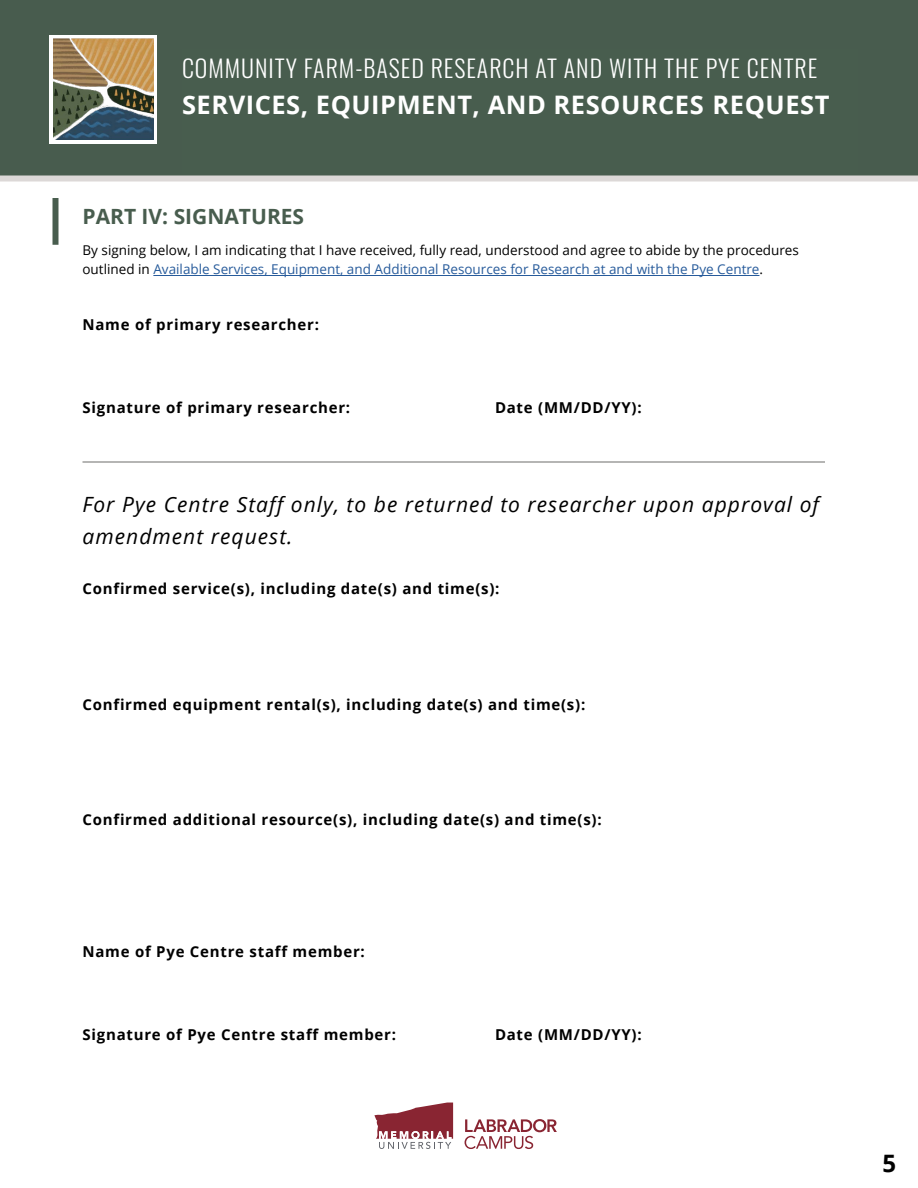
<style>
.page{position:relative;width:918px;height:1188px;background:#fff}
.page>*{position:absolute;margin:0;border:0;box-sizing:border-box;transform-origin:0 0}
.t1{font:700 25.5px "Open Sans";letter-spacing:.02em;color:#fff}
.t2{font:300 24px "Oswald";letter-spacing:.04em;color:#fff}
.t3{font:700 24px "Open Sans";color:#000}
.t4{font:italic 21px/33px "Open Sans";letter-spacing:.05em;color:#000}
.t5{font:700 21px "Open Sans";color:#485d4e}
.t6{font:700 15px "Open Sans";letter-spacing:.05em;color:#000}
.t7{font:13.5px/19.5px "Open Sans";color:#000}
.s1{color:#275b9b}
</style>
<div class="page">
<div style="left:0;top:0;width:918px;height:176px;background:#485c4e"></div>
<div style="left:50px;top:35px;width:108px;height:109px;background:#fff"></div>
<img style="left:53px;top:39px;width:101px;height:101px">
<div style="left:0;top:176px;width:918px;height:6px;background:#dcd8d7"></div>
<div style="left:52px;top:198px;width:6px;height:47px;background:#485d4e"></div>
<hr style="left:82px;top:461px;width:743px;height:2px;background:#9d9d9c">
<hr style="left:153px;top:275px;width:606px;height:1px;background:#275b9b">
<svg style="left:374px;top:1103px;width:79px;height:46px"></svg>
<svg style="left:465px;top:1119px;width:92px;height:30px"></svg>
<h2 class="t2" style="left:182px;top:47px;width:637px">COMMUNITY FARM-BASED RESEARCH AT AND WITH THE PYE CENTRE</h2>
<h1 class="t1" style="left:182px;top:87px;width:649px">SERVICES, EQUIPMENT, AND RESOURCES REQUEST</h1>
<h3 class="t5" style="left:82px;top:201px;width:223px">PART IV: SIGNATURES</h3>
<p class="t7" style="left:82px;top:240px;width:718px">By signing below, I am indicating that I have received, fully read, understood and agree to abide by the procedures outlined in <span class="s1">Available Services, Equipment, and Additional Resources for Research at and with the Pye Centre</span>.</p>
<p class="t6" style="left:82px;top:314px;width:238px">Name of primary researcher:</p>
<p class="t6" style="left:82px;top:396px;width:269px">Signature of primary researcher:</p>
<p class="t6" style="left:495px;top:396px;width:148px">Date (MM/DD/YY):</p>
<h3 class="t4" style="left:82px;top:487px;width:738px">For Pye Centre Staff only, to be returned to researcher upon approval of amendment request.</h3>
<p class="t6" style="left:82px;top:578px;width:419px">Confirmed service(s), including date(s) and time(s):</p>
<p class="t6" style="left:82px;top:693px;width:504px">Confirmed equipment rental(s), including date(s) and time(s):</p>
<p class="t6" style="left:82px;top:809px;width:521px">Confirmed additional resource(s), including date(s) and time(s):</p>
<p class="t6" style="left:82px;top:941px;width:284px">Name of Pye Centre staff member:</p>
<p class="t6" style="left:82px;top:1023px;width:315px">Signature of Pye Centre staff member:</p>
<p class="t6" style="left:495px;top:1023px;width:148px">Date (MM/DD/YY):</p>
<h2 class="t3" style="left:883px;top:1146px;width:15px">5</h2>
</div>
